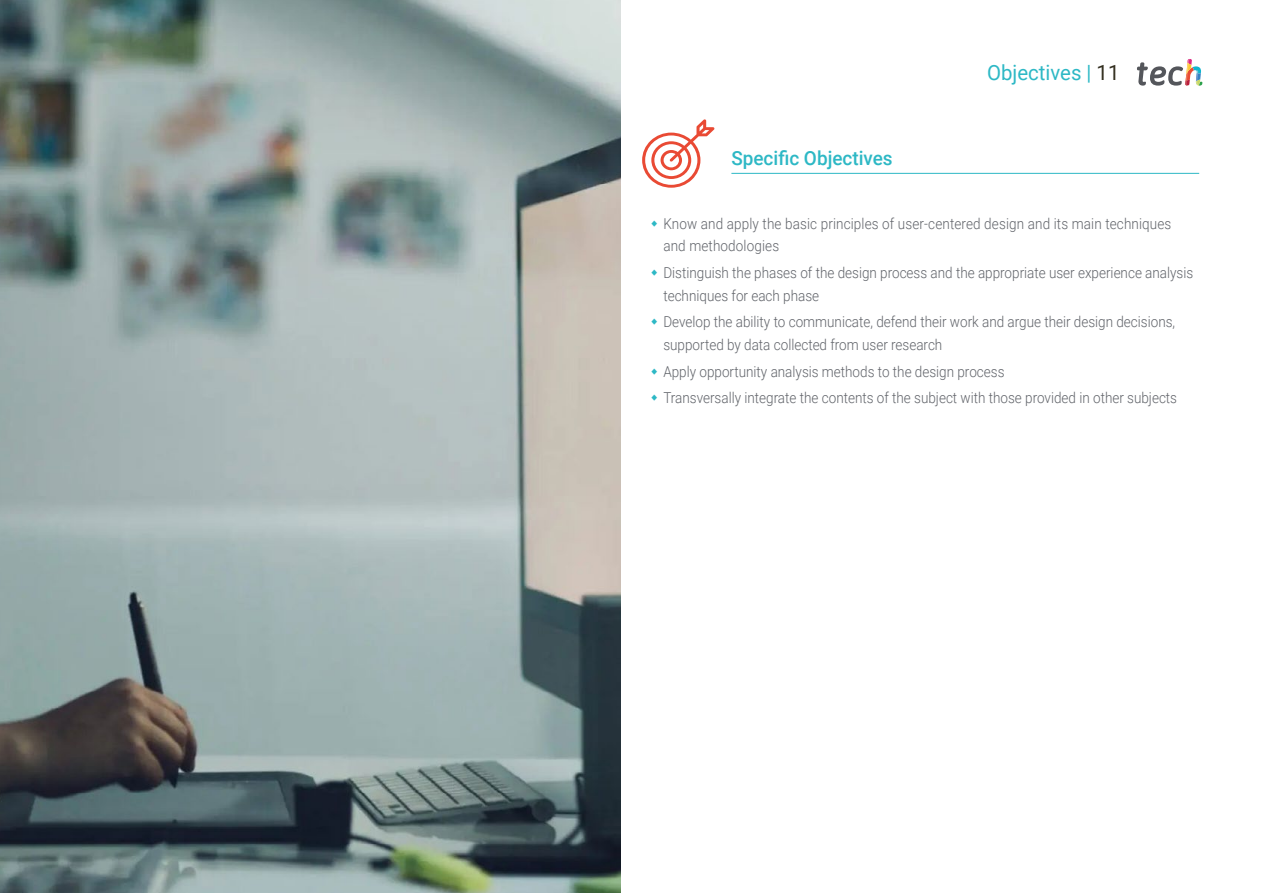
<style>
.page{position:relative;width:1263px;height:893px;background:#fff}
.page>*{position:absolute;margin:0;border:0;box-sizing:border-box;transform-origin:0 0}
.t1{font:21px "Roboto";color:#2db8c5}
.t2{font:500 19.5px "Roboto";color:#2db8c5}
.t3{font:300 15px/22.5px "Roboto";color:#61646a;scale:.9 1}
.s1{color:#322e1f}
</style>
<div class="page">
<hr style="left:731px;top:173px;width:468px;height:1px;background:#2db8c5">
<svg style="left:642px;top:119px;width:72px;height:69px"></svg>
<img style="left:0;top:0;width:621px;height:893px">
<svg style="left:1137px;top:59px;width:65px;height:27px"></svg>
<h2 class="t2" style="left:731px;top:144px;width:163px">Specific Objectives</h2>
<h1 class="t1" style="left:987px;top:57px;width:134px">Objectives | <span class="s1">11</span></h1>
<p class="t3" style="left:663px;top:212px;width:566px">Know and apply the basic principles of user-centered design and its main techniques and methodologies</p>
<p class="t3" style="left:663px;top:261px;width:590px">Distinguish the phases of the design process and the appropriate user experience analysis techniques for each phase</p>
<p class="t3" style="left:663px;top:310px;width:570px">Develop the ability to communicate, defend their work and argue their design decisions, supported by data collected from user research</p>
<p class="t3" style="left:663px;top:357px;width:572px;line-height:26.7px">Apply opportunity analysis methods to the design process<br>Transversally integrate the contents of the subject with those provided in other subjects</p>
</div>
